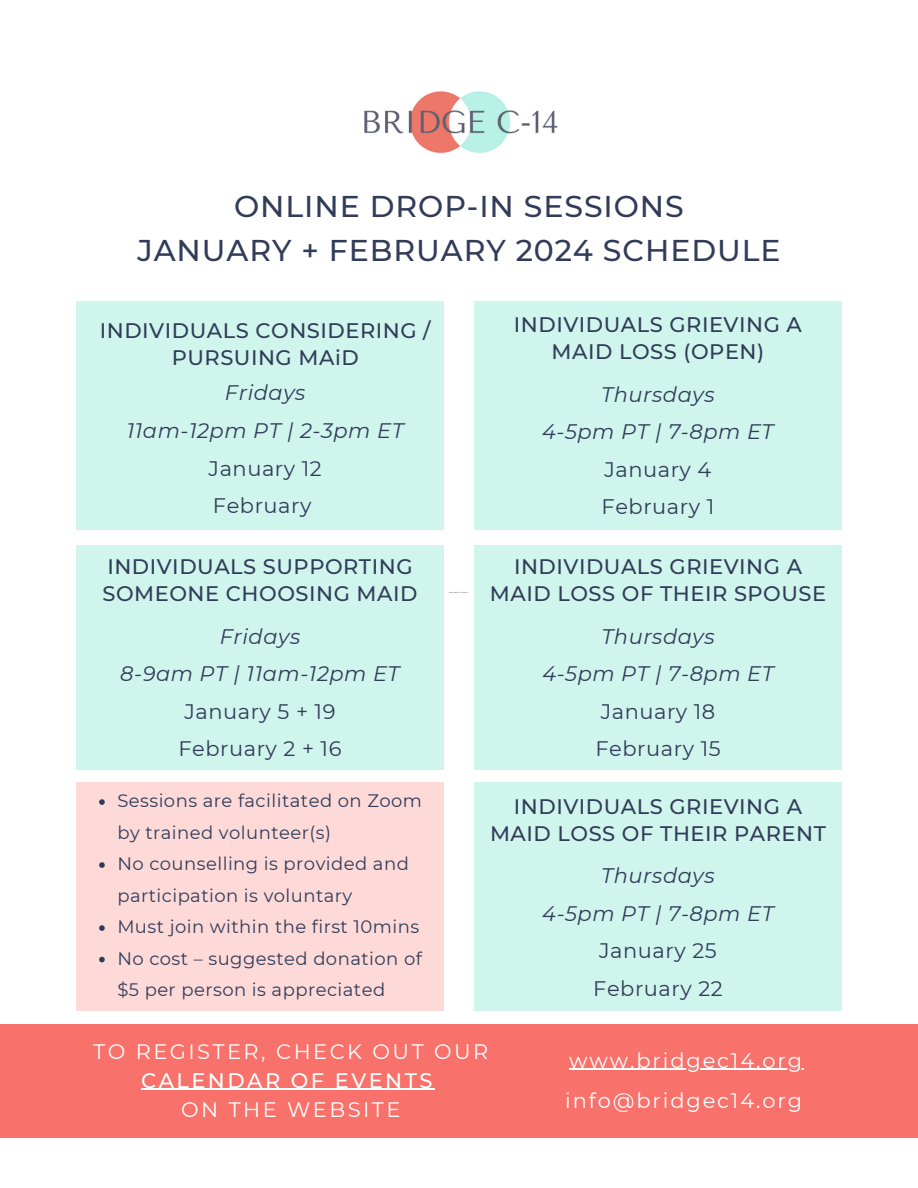
<style>
.page{position:relative;width:918px;height:1188px;background:#fff}
.page>*{position:absolute;margin:0;border:0;box-sizing:border-box;transform-origin:0 0}
.t1{font:500 30px "Montserrat";letter-spacing:.03em;color:#313c59}
.t2{font:500 21px/27px "Montserrat";letter-spacing:.025em;color:#313c59;text-align:center}
.t3{font:italic 21px "Montserrat";letter-spacing:.025em;color:#313c59}
.t4{font:21px "Montserrat";letter-spacing:.025em;color:#313c59}
.t5{font:21px/29.2px "Montserrat";letter-spacing:.105em;color:#fff;text-align:center}
.t6{font:18px/31.5px "Montserrat";letter-spacing:.025em;color:#313c59}
.s1{font-weight:500}
</style>
<div class="page">
<div style="left:0;top:1024px;width:918px;height:114px;background:#f8716b"></div>
<img style="left:364px;top:91px;width:194px;height:62px">
<div style="left:76px;top:301px;width:368px;height:229px;background:#d0f5ed"></div>
<div style="left:76px;top:546px;width:368px;height:224px;background:#d0f5ed"></div>
<div style="left:474px;top:301px;width:368px;height:229px;background:#d0f5ed"></div>
<div style="left:474px;top:546px;width:368px;height:224px;background:#d0f5ed"></div>
<hr style="left:569px;top:1069px;width:235px;height:1px;background:#fff">
<hr style="left:141px;top:1089px;width:294px;height:1px;background:#fff">
<div style="left:76px;top:782px;width:368px;height:228px;background:#fddad8"></div>
<svg style="left:99px;top:799px;width:6px;height:6px"></svg>
<svg style="left:99px;top:862px;width:6px;height:6px"></svg>
<svg style="left:99px;top:925px;width:6px;height:6px"></svg>
<svg style="left:99px;top:957px;width:6px;height:5px"></svg>
<div style="left:474px;top:782px;width:368px;height:228px;background:#d0f5ed"></div>
<p class="t1" style="left:234px;top:188px;width:451px">ONLINE DROP-IN SESSIONS</p>
<p class="t1" style="left:137px;top:232px;width:645px">JANUARY + FEBRUARY 2024 SCHEDULE</p>
<p class="t2" style="left:100px;top:317px;width:332px">INDIVIDUALS CONSIDERING /<br>PURSUING MAiD</p>
<p class="t3" style="left:225px;top:380px;width:82px">Fridays</p>
<p class="t3" style="left:127px;top:418px;width:279px">11am-12pm PT | 2-3pm ET</p>
<p class="t4" style="left:209px;top:455px;width:115px">January 12</p>
<p class="t4" style="left:213px;top:493px;width:100px">February</p>
<p class="t2" style="left:103px;top:553px;width:316px;text-align:left">INDIVIDUALS SUPPORTING<br>SOMEONE CHOOSING MAID</p>
<p class="t3" style="left:220px;top:623px;width:82px">Fridays</p>
<p class="t3" style="left:120px;top:661px;width:281px">8-9am PT | 11am-12pm ET</p>
<p class="t4" style="left:184px;top:698px;width:153px">January 5 + 19</p>
<p class="t4" style="left:178px;top:736px;width:165px">February 2 + 16</p>
<p class="t6" style="left:117px;top:785px;width:306px">Sessions are facilitated on Zoom by trained volunteer(s)</p>
<p class="t6" style="left:117px;top:848px;width:293px">No counselling is provided and participation is voluntary</p>
<p class="t6" style="left:117px;top:911px;width:303px">Must join within the first 10mins</p>
<p class="t6" style="left:117px;top:942px;width:306px">No cost – suggested donation of $5 per person is appreciated</p>
<p class="t2" style="left:514px;top:311px;width:290px">INDIVIDUALS GRIEVING A<br>MAID LOSS (OPEN)</p>
<p class="t3" style="left:601px;top:381px;width:115px">Thursdays</p>
<p class="t3" style="left:542px;top:419px;width:233px">4-5pm PT | 7-8pm ET</p>
<p class="t4" style="left:604px;top:456px;width:109px">January 4</p>
<p class="t4" style="left:602px;top:494px;width:114px">February 1</p>
<p class="t2" style="left:490px;top:553px;width:338px">INDIVIDUALS GRIEVING A<br>MAID LOSS OF THEIR SPOUSE</p>
<p class="t3" style="left:601px;top:623px;width:115px">Thursdays</p>
<p class="t3" style="left:542px;top:661px;width:233px">4-5pm PT | 7-8pm ET</p>
<p class="t4" style="left:601px;top:698px;width:116px">January 18</p>
<p class="t4" style="left:596px;top:736px;width:127px">February 15</p>
<p class="t2" style="left:490px;top:792px;width:338px">INDIVIDUALS GRIEVING A<br>MAID LOSS OF THEIR PARENT</p>
<p class="t3" style="left:601px;top:863px;width:115px">Thursdays</p>
<p class="t3" style="left:542px;top:900px;width:233px">4-5pm PT | 7-8pm ET</p>
<p class="t4" style="left:599px;top:938px;width:119px">January 25</p>
<p class="t4" style="left:593px;top:975px;width:131px">February 22</p>
<p class="t5" style="left:93px;top:1036px;width:397px">TO REGISTER, CHECK OUT OUR<br><span class="s1">CALENDAR OF EVENTS</span></p>
<p class="t5" style="left:181px;top:1095px;width:221px">ON THE WEBSITE</p>
<p class="t5" style="left:569px;top:1045px;width:234px">www.bridgec14.org</p>
<p class="t5" style="left:565px;top:1086px;width:238px">info@bridgec14.org</p>
</div>
